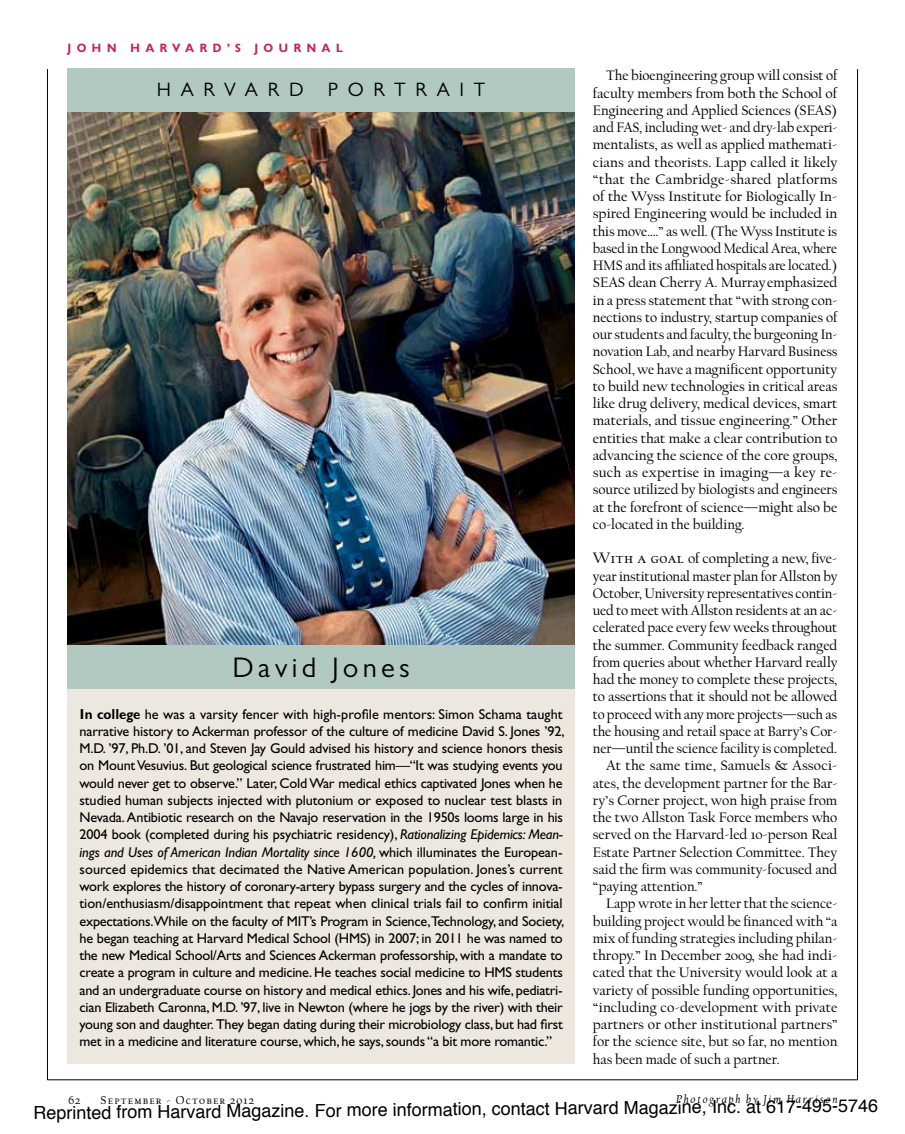
<style>
.page{position:relative;width:905px;height:1134px;background:#fff}
.page>*{position:absolute;margin:0;border:0;box-sizing:border-box;transform-origin:0 0}
.t1{font:28.5px "Gill Sans MT Std";color:#000}
.t2{font:19.5px "Gill Sans MT Std";letter-spacing:.5em;color:#000}
.t3{font:18px "Helvetica";color:#000}
.t4{font:14.25px/17.2px "Cal Harvard";letter-spacing:-.005em;color:#000;text-align:justify}
.t5{font:14.25px/17.2px "Gill Sans Std";letter-spacing:-.015em;color:#000}
.t6{font:12px "Cal Harvard";letter-spacing:.1em;color:#000}
.t7{font:italic 12px "Cal Harvard";letter-spacing:.15em;color:#000}
.t8{font:700 12px "Gill Sans Display";letter-spacing:.425em;color:#c82254}
.s1{font-family:"Gill Sans Display";font-weight:700}
.s2{font-style:italic}
.s3{font-size:15.75px}
</style>
<div class="page">
<hr style="left:47px;top:69px;width:1px;height:1011px;background:#000">
<hr style="left:857px;top:69px;width:1px;height:1011px;background:#000">
<hr style="left:47px;top:1080px;width:810px;height:1px;background:#000">
<img style="left:68px;top:111px;width:506px;height:534px">
<div style="left:68px;top:68px;width:506px;height:43px;background:#b1c9c0"></div>
<div style="left:68px;top:689px;width:506px;height:375px;background:#ece7df"></div>
<div style="left:68px;top:645px;width:506px;height:44px;background:#b1c9c0"></div>
<p class="t8" style="left:68px;top:41px;width:277px">JOHN H ARVARD’S JOURNAL</p>
<h2 class="t2" style="left:157px;top:78px;width:148px">HA RVA RD</h2>
<h2 class="t2" style="left:328px;top:78px;width:159px">PORTRAI T</h2>
<h1 class="t1" style="left:232px;top:650px;width:179px">D AVID JONES</h1>
<p class="t5" style="left:80px;top:705px;width:486px"><span class="s1">IN COLLEGE</span> he was a varsity fencer with high-profile mentors: Simon Schama taught narrative history to Ackerman professor of the culture of medicine David S. Jones ’92, M.D. ’97, Ph.D. ’01, and Steven Jay Gould advised his history and science honors thesis on Mount Vesuvius. But geological science frustrated him—“It was studying events you would never get to observe.” Later, Cold War medical ethics captivated Jones when he studied human subjects injected with plutonium or exposed to nuclear test blasts in Nevada. Antibiotic research on the Navajo reservation in the 1950s looms large in his 2004 book (completed during his psychiatric residency), <span class="s2">Rationalizing Epidemics: Mean&shy;ings and Uses of American Indian Mortality since 1600,</span> which illuminates the European&shy;sourced epidemics that decimated the Native American population. Jones’s current work explores the history of coronary-artery bypass surgery and the cycles of innova&shy;tion/enthusiasm/disappointment that repeat when clinical trials fail to confirm initial expectations.While on the faculty of MIT’s Program in Science,Technology, and Society, he began teaching at Harvard Medical School (HMS) in 2007; in 2011 he was named to the new Medical School/Arts and Sciences Ackerman professorship, with a mandate to create a program in culture and medicine. He teaches social medicine to HMS students and an undergraduate course on history and medical ethics. Jones and his wife, pediatri&shy;cian Elizabeth Caronna, M.D. ’97, live in Newton (where he jogs by the river) with their young son and daughter. They began dating during their microbiology class, but had first met in a medicine and literature course, which, he says, sounds “a bit more romantic.”</p>
<p class="t4" style="left:592px;top:68px;width:246px;text-indent:14px">The bioengineering group will consist of faculty members from both the School of Engineering and Applied Sciences (SEAS) and FAS, including wet- and dry-lab experi&shy;mentalists, as well as applied mathemati&shy;cians and theorists. Lapp called it likely “that the Cambridge-shared platforms of the Wyss Institute for Biologically In&shy;spired Engineering would be included in this move….” as well. (The Wyss Institute is based in the Longwood Medical Area, where HMS and its affiliated hospitals are located.)<br>SEAS dean Cherry A. Murray emphasized in a press statement that “with strong con&shy;nections to industry, startup companies of our students and faculty, the burgeoning In&shy;novation Lab, and nearby Harvard Business School, we have a magnificent opportunity to build new technologies in critical areas like drug delivery, medical devices, smart materials, and tissue engineering.” Other entities that make a clear contribution to advancing the science of the core groups, such as expertise in imaging—a key re&shy;source utilized by biologists and engineers at the forefront of science—might also be co-located in the building.</p>
<p class="t4" style="left:592px;top:551px;width:246px"><span class="s3">With a goal</span> of completing a new, five-</p>
<p class="t4" style="left:592px;top:568px;width:246px">year institutional master plan for Allston by</p>
<p class="t4" style="left:592px;top:585px;width:246px">October, University representatives contin-</p>
<p class="t4" style="left:592px;top:603px;width:246px">ued to meet with Allston residents at an ac-</p>
<p class="t4" style="left:592px;top:620px;width:246px">celerated pace every few weeks throughout</p>
<p class="t4" style="left:592px;top:637px;width:246px">the summer. Community feedback ranged</p>
<p class="t4" style="left:592px;top:654px;width:246px">from queries about whether Harvard really</p>
<p class="t4" style="left:592px;top:672px;width:246px">had the money to complete these projects,</p>
<p class="t4" style="left:592px;top:689px;width:246px">to assertions that it should not be allowed</p>
<p class="t4" style="left:592px;top:706px;width:246px">to proceed with any more projects—such as</p>
<p class="t4" style="left:592px;top:723px;width:246px">the housing and retail space at Barry’s Cor-</p>
<p class="t4" style="left:592px;top:741px;width:246px">ner—until the science facility is completed.</p>
<p class="t4" style="left:606px;top:758px;width:232px">At the same time, Samuels &amp; Associ-</p>
<p class="t4" style="left:592px;top:775px;width:246px">ates, the development partner for the Bar-</p>
<p class="t4" style="left:592px;top:792px;width:243px">ry’s Corner project, won high praise from</p>
<p class="t4" style="left:592px;top:810px;width:246px">the two Allston Task Force members who</p>
<p class="t4" style="left:592px;top:827px;width:246px">served on the Harvard-led 10-person Real</p>
<p class="t4" style="left:592px;top:844px;width:246px">Estate Partner Selection Committee. They</p>
<p class="t4" style="left:592px;top:861px;width:245px">said the firm was community-focused and</p>
<p class="t4" style="left:592px;top:879px;width:111px">“paying attention.”</p>
<p class="t4" style="left:606px;top:896px;width:233px">Lapp wrote in her letter that the science-</p>
<p class="t4" style="left:592px;top:913px;width:246px">building project would be financed with “a</p>
<p class="t4" style="left:592px;top:930px;width:246px">mix of funding strategies including philan-</p>
<p class="t4" style="left:592px;top:948px;width:246px">thropy.” In December 2009, she had indi-</p>
<p class="t4" style="left:592px;top:965px;width:246px">cated that the University would look at a</p>
<p class="t4" style="left:592px;top:982px;width:246px">variety of possible funding opportunities,</p>
<p class="t4" style="left:592px;top:999px;width:246px">“including co-development with private</p>
<p class="t4" style="left:592px;top:1017px;width:246px">partners or other institutional partners”</p>
<p class="t4" style="left:592px;top:1034px;width:246px">for the science site, but so far, no mention</p>
<p class="t4" style="left:592px;top:1051px;width:189px">has been made of such a partner.</p>
<p class="t6" style="left:68px;top:1094px;width:14px">62</p>
<p class="t6" style="left:101px;top:1094px;width:155px">September - October 2012</p>
<p class="t7" style="left:676px;top:1093px;width:163px">Photograph by Jim Harrison</p>
<p class="t3" style="left:33px;top:1095px;width:846px">Reprinted from Harvard Magazine. For more information, contact Harvard Magazine, Inc. at 617-495-5746</p>
</div>
